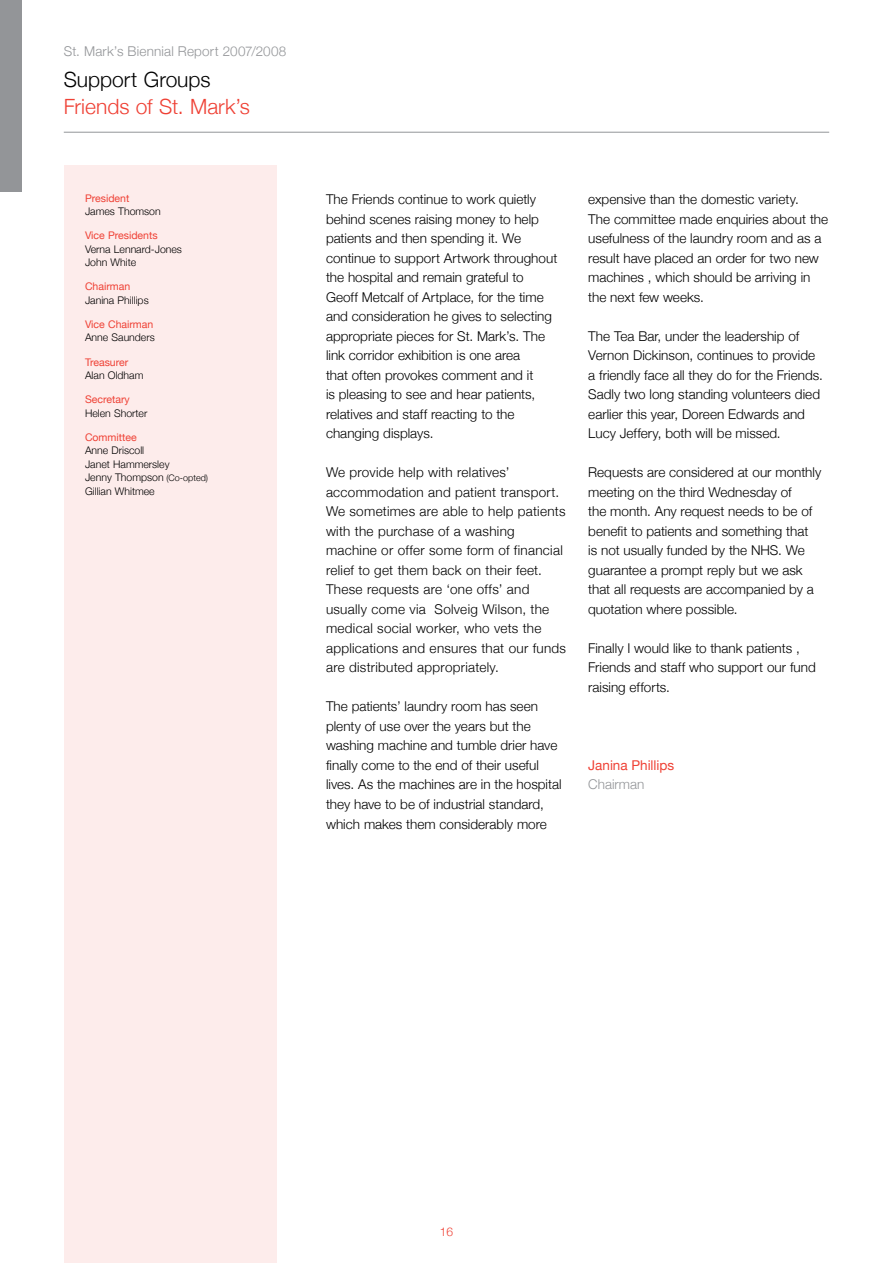
<style>
.page{position:relative;width:893px;height:1263px;background:#fff}
.page>*{position:absolute;margin:0;border:0;box-sizing:border-box;transform-origin:0 0}
.t1{font:300 21px/27px "Helvetica Neue";color:#ef4135}
.Body_Text_Sign_Off{font:300 13.5px/19.5px "Helvetica Neue";color:#000}
.Body_Text_Sign_Off-2{font:300 13.5px/19.5px "Helvetica Neue";letter-spacing:.02em;color:#000}
.Body_Text_Sign_Off-3{font:300 13.5px "Helvetica Neue";letter-spacing:.01em;color:#939598}
.Body_Text_Sign_Off-4{font:13.5px "Helvetica Neue";color:#ef4135}
.t2{font:300 12px "Helvetica Neue";color:#ef4135}
.Body_Text_Sign_Off-5{font:300 10.5px/13.5px "Helvetica Neue";color:#000}
.Body_Text_Sign_Off-6{font:10.5px/13.5px "Helvetica Neue";color:#ef4135}
.s1{color:#000}
.s2{font-weight:400;color:#ef4135}
.s3{font-weight:300;color:#000}
.s4{font-size:9px}
</style>
<div class="page">
<div style="left:0;top:0;width:21px;height:191px;background:#939598"></div>
<div style="left:64px;top:166px;width:212px;height:1097px;background:#fdeceb"></div>
<hr style="left:64px;top:132px;width:765px;height:1px;background:#939598">
<p class="Body_Text_Sign_Off-3" style="left:64px;top:40px;width:224px">St. Mark’s Biennial Report 2007/2008</p>
<p class="t1" style="left:64px;top:64px;width:188px"><span class="s1">Support Groups<br></span>Friends of St. Mark’s</p>
<p class="Body_Text_Sign_Off-5" style="left:85px;top:190px;width:77px"><span class="s2">President<br></span>James Thomson</p>
<p class="Body_Text_Sign_Off-5" style="left:85px;top:228px;width:98px"><span class="s2">Vice Presidents<br></span>Verna Lennard-Jones<br>John White</p>
<p class="Body_Text_Sign_Off-5" style="left:85px;top:279px;width:65px"><span class="s2">Chairman<br></span>Janina Phillips</p>
<p class="Body_Text_Sign_Off-6" style="left:85px;top:318px;width:71px">Vice Chairman<br><span class="s3">Anne Saunders</span></p>
<p class="Body_Text_Sign_Off-5" style="left:85px;top:354px;width:60px"><span class="s2">Treasurer<br></span>Alan Oldham</p>
<p class="Body_Text_Sign_Off-5" style="left:85px;top:392px;width:64px"><span class="s2">Secretary<br></span>Helen Shorter</p>
<p class="Body_Text_Sign_Off-5" style="left:85px;top:430px;width:125px"><span class="s2">Committee<br></span>Anne Driscoll<br>Janet Hammersley<br>Jenny Thompson <span class="s4">(Co-opted)<br></span>Gillian Whitmee</p>
<p class="Body_Text_Sign_Off" style="left:326px;top:189px;width:233px">The Friends continue to work quietly behind scenes raising money to help patients and then spending it. We continue to support Artwork throughout the hospital and remain grateful to Geoff Metcalf of Artplace, for the time and consideration he gives to selecting appropriate pieces for St. Mark’s. The link corridor exhibition is one area<br>that often provokes comment and it<br>is pleasing to see and hear patients, relatives and staff reacting to the changing displays.</p>
<p class="Body_Text_Sign_Off-2" style="left:326px;top:462px;width:242px">We provide help with relatives’ accommodation and patient transport.<br>We sometimes are able to help patients with the purchase of a washing machine or offer some form of financial relief to get them back on their feet.<br>These requests are ‘one offs’ and usually come via Solveig Wilson, the medical social worker, who vets the applications and ensures that our funds are distributed appropriately.</p>
<p class="Body_Text_Sign_Off" style="left:326px;top:696px;width:237px">The patients’ laundry room has seen plenty of use over the years but the washing machine and tumble drier have finally come to the end of their useful lives. As the machines are in the hospital they have to be of industrial standard, which makes them considerably more</p>
<p class="Body_Text_Sign_Off" style="left:588px;top:189px;width:241px">expensive than the domestic variety.<br>The committee made enquiries about the usefulness of the laundry room and as a result have placed an order for two new machines , which should be arriving in the next few weeks.</p>
<p class="Body_Text_Sign_Off" style="left:588px;top:325px;width:236px">The Tea Bar, under the leadership of Vernon Dickinson, continues to provide a friendly face all they do for the Friends.<br>Sadly two long standing volunteers died earlier this year, Doreen Edwards and Lucy Jeffery, both will be missed.</p>
<p class="Body_Text_Sign_Off" style="left:588px;top:462px;width:235px">Requests are considered at our monthly meeting on the third Wednesday of<br>the month. Any request needs to be of benefit to patients and something that<br>is not usually funded by the NHS. We guarantee a prompt reply but we ask that all requests are accompanied by a quotation where possible.</p>
<p class="Body_Text_Sign_Off" style="left:588px;top:637px;width:229px">Finally I would like to thank patients ,<br>Friends and staff who support our fund raising efforts.</p>
<p class="Body_Text_Sign_Off-4" style="left:588px;top:755px;width:88px">Janina Phillips</p>
<p class="Body_Text_Sign_Off-3" style="left:588px;top:774px;width:58px">Chairman</p>
<p class="t2" style="left:440px;top:1222px;width:15px">16</p>
</div>
